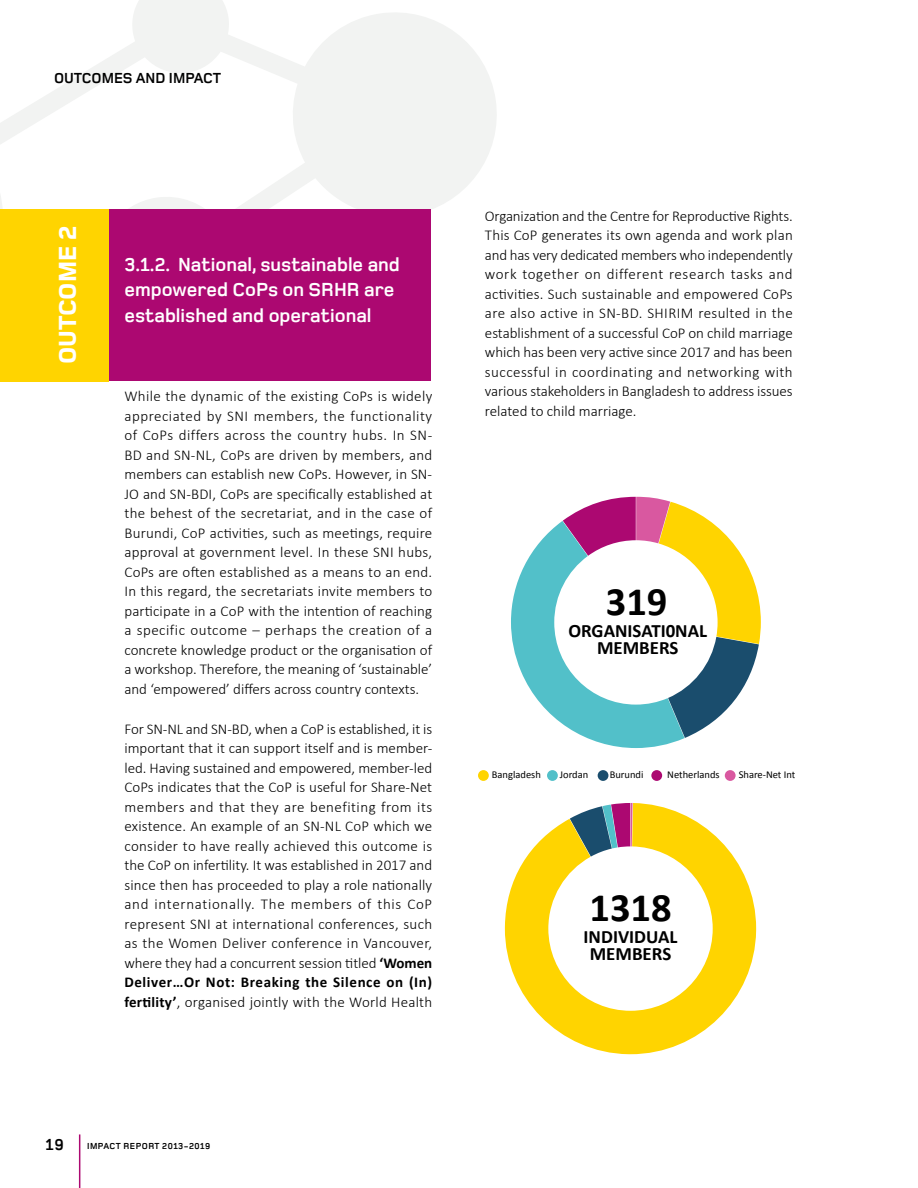
<style>
.page{position:relative;width:918px;height:1188px;background:#fff}
.page>*{position:absolute;margin:0;border:0;box-sizing:border-box;transform-origin:0 0}
.t1{font:700 40.5px "Calibri";color:#000}
.t2{font:800 25.5px "Foundry Monoline";color:#fff}
.t3{font:700 19.5px/25.5px "Foundry Monoline";color:#fff}
.t4{font:700 18.9px/17.5px "Calibri";color:#000;text-align:center}
.t5{font:700 16.5px "Foundry Monoline";color:#000}
.t6{font:300 15px/19.5px "Calibri";color:#000;text-align:justify}
.t7{font:700 15px "Foundry Monoline";color:#000}
.t8{font:10.5px "Calibri";color:#000}
.t9{font:700 9px "Foundry Monoline";letter-spacing:.05em;color:#000}
.s1{font-weight:700}
</style>
<div class="page">
<hr style="left:79px;top:1134px;width:1px;height:54px;background:#ac0871">
<svg style="left:0;top:0;width:497px;height:382px"></svg>
<div style="left:26px;top:210px;width:405px;height:171px;background:#ac0871"></div>
<div style="left:0;top:209px;width:108px;height:173px;background:#ffd400"></div>
<div style="left:478px;top:770px;width:11px;height:11px;background:#ffd400;border-radius:50%"></div>
<div style="left:547px;top:770px;width:11px;height:11px;background:#52c0c9;border-radius:50%"></div>
<div style="left:598px;top:770px;width:10px;height:11px;background:#1a4d6d;border-radius:50%"></div>
<div style="left:651px;top:770px;width:11px;height:11px;background:#ac0871;border-radius:50%"></div>
<div style="left:725px;top:770px;width:11px;height:11px;background:#d958a0;border-radius:50%"></div>
<svg style="left:511px;top:497px;width:250px;height:251px"></svg>
<svg style="left:505px;top:803px;width:251px;height:251px"></svg>
<svg style="left:570px;top:803px;width:63px;height:54px"></svg>
<p class="t7" style="left:54px;top:70px;width:169px">OUTCOMES AND IMPACT</p>
<h2 class="t2" style="left:54px;top:364px;width:140px;rotate:-90deg">OUTCOME 2</h2>
<h3 class="t3" style="left:124px;top:252px;width:277px">3.1.2. National, sustainable and empowered CoPs on SRHR are established and operational</h3>
<p class="t6" style="left:124px;top:387px;width:309px">While the dynamic of the existing CoPs is widely appreciated by SNI members, the functionality of CoPs differs across the country hubs. In SN-BD and SN-NL, CoPs are driven by members, and members can establish new CoPs. However, in SN-JO and SN-BDI, CoPs are specifically established at the behest of the secretariat, and in the case of Burundi, CoP activities, such as meetings, require approval at government level. In these SNI hubs, CoPs are often established as a means to an end.<br>In this regard, the secretariats invite members to participate in a CoP with the intention of reaching a specific outcome – perhaps the creation of a concrete knowledge product or the organisation of a workshop. Therefore, the meaning of ‘sustainable’ and ‘empowered’ differs across country contexts.</p>
<p class="t6" style="left:124px;top:719px;width:309px">For SN-NL and SN-BD, when a CoP is established, it is important that it can support itself and is member&shy;led. Having sustained and empowered, member-led CoPs indicates that the CoP is useful for Share-Net members and that they are benefiting from its existence. An example of an SN-NL CoP which we consider to have really achieved this outcome is the CoP on infertility. It was established in 2017 and since then has proceeded to play a role nationally and internationally. The members of this CoP represent SNI at international conferences, such as the Women Deliver conference in Vancouver, where they had a concurrent session titled <span class="s1">‘Women Deliver…Or Not: Breaking the Silence on (In) fertility’</span>, organised jointly with the World Health</p>
<p class="t5" style="left:45px;top:1136px;width:20px">19</p>
<p class="t9" style="left:87px;top:1141px;width:125px">IMPACT REPORT 2013-2019</p>
<p class="t6" style="left:485px;top:206px;width:309px">Organization and the Centre for Reproductive Rights.<br>This CoP generates its own agenda and work plan and has very dedicated members who independently work together on different research tasks and activities. Such sustainable and empowered CoPs are also active in SN-BD. SHIRIM resulted in the establishment of a successful CoP on child marriage which has been very active since 2017 and has been successful in coordinating and networking with various stakeholders in Bangladesh to address issues related to child marriage.</p>
<h1 class="t1" style="left:606px;top:576px;width:63px">319</h1>
<p class="t4" style="left:568px;top:621px;width:140px">ORGANISATI0NAL<br>MEMBERS</p>
<p class="t8" style="left:492px;top:767px;width:50px">Bangladesh</p>
<p class="t8" style="left:560px;top:767px;width:30px">Jordan</p>
<p class="t8" style="left:610px;top:767px;width:35px">Burundi</p>
<p class="t8" style="left:667px;top:767px;width:54px">Netherlands</p>
<p class="t8" style="left:739px;top:767px;width:58px">Share-Net Int</p>
<h1 class="t1" style="left:589px;top:883px;width:84px">1318</h1>
<p class="t4" style="left:584px;top:927px;width:95px">INDIVIDUAL<br>MEMBERS</p>
</div>
